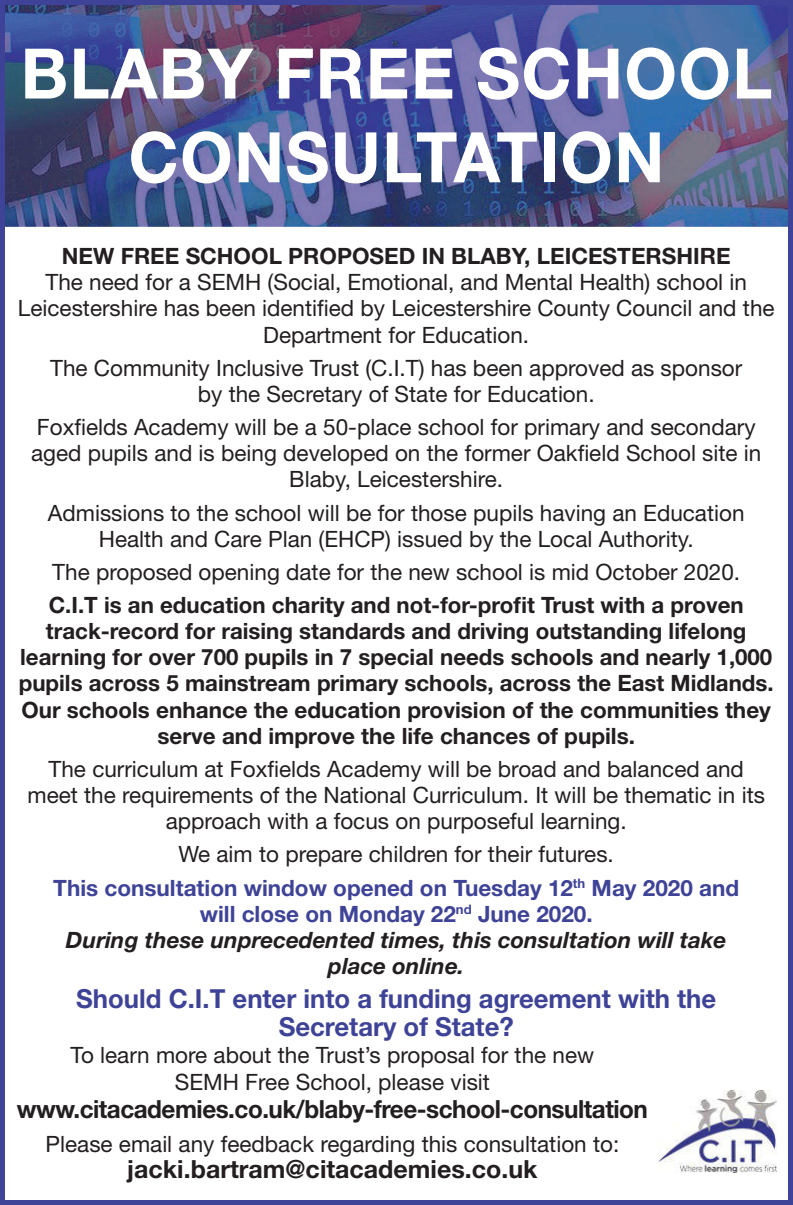
<style>
.page{position:relative;width:793px;height:1205px;background:#fff}
.page>*{position:absolute;margin:0;border:0;box-sizing:border-box;transform-origin:0 0}
.t1{font:700 69.75px/83.8px "Helvetica Neue LT Std";letter-spacing:.02em;color:#fff;text-align:center}
.t2{font:700 26.25px/27.2px "Helvetica Neue LT Std";color:#3e4397;text-align:center}
.t3{font:700 25px "Helvetica Neue LT Std";letter-spacing:-.02em;color:#231f20}
.t4{font:700 25px "Helvetica Neue LT Std";color:#231f20}
.t5{font:22.5px/26px "Helvetica Neue LT Std";color:#231f20;text-align:center}
.t6{font:700 22.5px/26px "Helvetica Neue LT Std";color:#231f20;text-align:center}
.t7{font:italic 700 22.5px/26px "Helvetica Neue LT Std";color:#231f20;text-align:center}
.t8{font:700 22.5px/33.2px "Helvetica Neue LT Std";color:#3e4397;text-align:center}
.s1{font-weight:400;color:#231f20}
.s2{font-style:normal;color:#3e4397}
</style>
<div class="page">
<img style="left:6px;top:6px;width:781px;height:221px">
<img style="left:659px;top:1090px;width:117px;height:82px">
<div style="left:0;top:0;width:793px;height:1205px;border:5px solid #3e4397"></div>
<h1 class="t1" style="left:21px;top:38px;width:753px">BLABY FREE SCHOOL<br>CONSULTATION</h1>
<p class="t6" style="left:62px;top:245px;width:670px">NEW FREE SCHOOL PROPOSED IN BLABY, LEICESTERSHIRE</p>
<p class="t5" style="left:18px;top:271px;width:758px">The need for a SEMH (Social, Emotional, and Mental Health) school in<br>Leicestershire has been identified by Leicestershire County Council and the<br>Department for Education.</p>
<p class="t5" style="left:50px;top:357px;width:693px">The Community Inclusive Trust (C.I.T) has been approved as sponsor by the Secretary of State for Education.</p>
<p class="t5" style="left:31px;top:416px;width:732px">Foxfields Academy will be a 50-place school for primary and secondary aged pupils and is being developed on the former Oakfield School site in<br>Blaby, Leicestershire.</p>
<p class="t5" style="left:48px;top:501px;width:698px">Admissions to the school will be for those pupils having an Education<br>Health and Care Plan (EHCP) issued by the Local Authority.</p>
<p class="t5" style="left:52px;top:561px;width:689px">The proposed opening date for the new school is mid October 2020.</p>
<p class="t6" style="left:19px;top:594px;width:756px">C.I.T is an education charity and not-for-profit Trust with a proven track-record for raising standards and driving outstanding lifelong learning for over 700 pupils in 7 special needs schools and nearly 1,000 pupils across 5 mainstream primary schools, across the East Midlands.<br>Our schools enhance the education provision of the communities they serve and improve the life chances of pupils.</p>
<p class="t5" style="left:27px;top:758px;width:739px">The curriculum at Foxfields Academy will be broad and balanced and meet the requirements of the National Curriculum. It will be thematic in its approach with a focus on purposeful learning.</p>
<p class="t8" style="left:53px;top:839px;width:687px"><span class="s1">We aim to prepare children for their futures.<br></span>This consultation window opened on Tuesday 12<sup>th</sup> May 2020 and</p>
<p class="t7" style="left:66px;top:902px;width:662px"><span class="s2">will close on Monday 22</span><sup>nd</sup> <span class="s2">June 2020.<br></span>During these unprecedented times, this consultation will take place online.</p>
<p class="t2" style="left:76px;top:987px;width:641px">Should C.I.T enter into a funding agreement with the<br>Secretary of State?</p>
<p class="t5" style="left:71px;top:1043px;width:525px;line-height:27.2px">To learn more about the Trust’s proposal for the new<br>SEMH Free School, please visit</p>
<p class="t3" style="left:17px;top:1100px;width:632px">www.citacademies.co.uk/blaby-free-school-consultation</p>
<p class="t5" style="left:46px;top:1133px;width:575px">Please email any feedback regarding this consultation to:</p>
<p class="t4" style="left:127px;top:1160px;width:412px">jacki.bartram@citacademies.co.uk</p>
</div>
